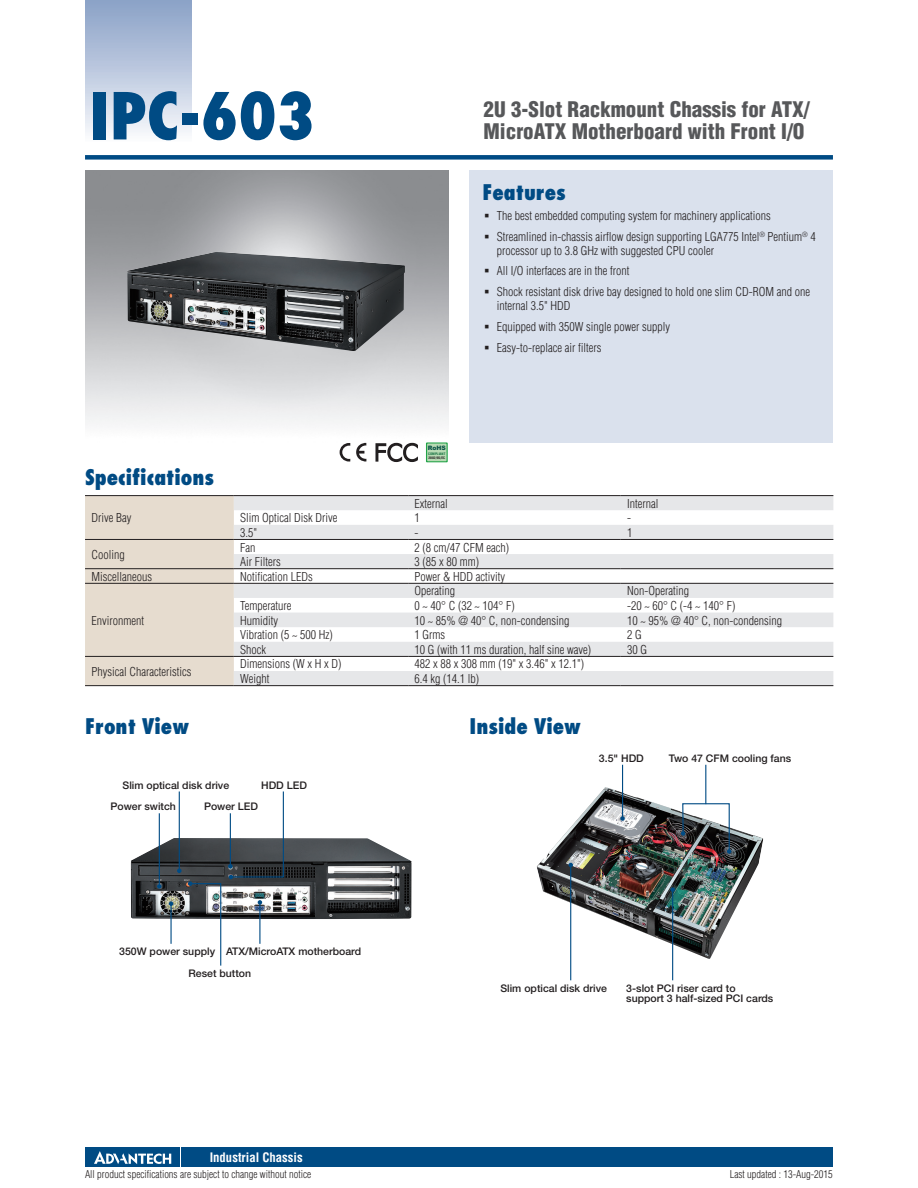
<style>
.page{position:relative;width:918px;height:1188px;background:#fff}
.page>*{position:absolute;margin:0;border:0;box-sizing:border-box;transform-origin:0 0}
.DS_Model_Name_1P{font:800 condensed 63px "Futura";color:#004b84}
.DS_Headline-1P{font:900 condensed 21px/22.5px "Helvetica";color:#57585a}
.DS_Paragraph_Header{font:800 condensed 21px "Futura";color:#004b84}
.t1{font:700 condensed 12.75px "Helvetica";color:#fff}
.DS_Tab-data{font:300 condensed 12px/14.2px "Helvetica";color:#231f20}
.DS_photo_text{font:500 10.5px/10.4px "Helvetica Neue";color:#231f20}
.t2{font:300 condensed 10.5px "Helvetica";color:#231f20}
.t3{font:900 6px "Arial";color:#0c5447}
.t4{font:700 condensed 3.3px/4.5px "Helvetica";color:#231f20;scale:1.11 1}
.s1{color:#0c6a39}
</style>
<div class="page">
<div style="left:85px;top:155px;width:748px;height:5px;background:#004b84"></div>
<div style="left:85px;top:0;width:106px;height:143px;background:linear-gradient(to bottom,#879fc5,#fafafd)"></div>
<div style="left:182px;top:1147px;width:651px;height:20px;background:#004b84"></div>
<div style="left:85px;top:1147px;width:95px;height:20px;background:#004b84"></div>
<svg style="left:94px;top:1151px;width:77px;height:13px"></svg>
<div style="left:470px;top:170px;width:363px;height:272px;background:#dae1ed"></div>
<img style="left:537px;top:787px;width:226px;height:172px">
<img style="left:131px;top:838px;width:281px;height:81px">
<div style="left:85px;top:496px;width:149px;height:189px;background:#e6dccf"></div>
<svg style="left:234px;top:496px;width:599px;height:189px;fill:#e6e7e9"></svg>
<hr style="left:85px;top:685px;width:149px;height:1px;background:#231f20">
<hr style="left:85px;top:495px;width:149px;height:1px;background:#231f20">
<hr style="left:234px;top:495px;width:174px;height:1px;background:#231f20">
<hr style="left:408px;top:495px;width:213px;height:1px;background:#231f20">
<hr style="left:621px;top:495px;width:212px;height:1px;background:#231f20">
<hr style="left:85px;top:539px;width:149px;height:1px;background:#231f20">
<hr style="left:234px;top:539px;width:174px;height:1px;background:#231f20">
<hr style="left:408px;top:539px;width:213px;height:1px;background:#231f20">
<hr style="left:621px;top:539px;width:212px;height:1px;background:#231f20">
<hr style="left:85px;top:568px;width:149px;height:1px;background:#231f20">
<hr style="left:234px;top:568px;width:174px;height:1px;background:#231f20">
<hr style="left:408px;top:568px;width:213px;height:1px;background:#231f20">
<hr style="left:621px;top:568px;width:212px;height:1px;background:#231f20">
<hr style="left:85px;top:583px;width:149px;height:1px;background:#231f20">
<hr style="left:234px;top:583px;width:174px;height:1px;background:#231f20">
<hr style="left:408px;top:583px;width:213px;height:1px;background:#231f20">
<hr style="left:621px;top:583px;width:212px;height:1px;background:#231f20">
<hr style="left:85px;top:656px;width:149px;height:1px;background:#231f20">
<hr style="left:234px;top:656px;width:174px;height:1px;background:#231f20">
<hr style="left:408px;top:656px;width:213px;height:1px;background:#231f20">
<hr style="left:621px;top:656px;width:212px;height:1px;background:#231f20">
<hr style="left:234px;top:685px;width:174px;height:1px;background:#231f20">
<hr style="left:408px;top:685px;width:213px;height:1px;background:#231f20">
<hr style="left:621px;top:685px;width:212px;height:1px;background:#231f20">
<hr style="left:259px;top:902px;width:1px;height:42px;background:#004b84">
<svg style="left:258px;top:900px;width:4px;height:5px"></svg>
<svg style="left:228px;top:791px;width:56px;height:88px"></svg>
<hr style="left:179px;top:792px;width:1px;height:79px;background:#004b84">
<svg style="left:177px;top:869px;width:5px;height:4px"></svg>
<hr style="left:159px;top:813px;width:1px;height:73px;background:#004b84">
<svg style="left:157px;top:884px;width:5px;height:5px"></svg>
<svg style="left:188px;top:881px;width:34px;height:85px"></svg>
<hr style="left:170px;top:904px;width:2px;height:40px;background:#004b84">
<svg style="left:169px;top:901px;width:4px;height:5px"></svg>
<svg style="left:681px;top:803px;width:50px;height:51px"></svg>
<hr style="left:705px;top:765px;width:1px;height:39px;background:#004b84">
<hr style="left:672px;top:890px;width:1px;height:90px;background:#004b84">
<svg style="left:670px;top:887px;width:5px;height:5px"></svg>
<hr style="left:570px;top:865px;width:1px;height:115px;background:#004b84">
<svg style="left:568px;top:863px;width:5px;height:4px"></svg>
<hr style="left:622px;top:765px;width:1px;height:54px;background:#004b84">
<svg style="left:620px;top:816px;width:5px;height:5px"></svg>
<img style="left:127px;top:252px;width:278px;height:99px">
<svg style="left:426px;top:442px;width:22px;height:20px"></svg>
<div style="left:427px;top:444px;width:20px;height:17px;background:#b8dbb4"></div>
<svg style="left:340px;top:443px;width:10px;height:19px"></svg>
<svg style="left:356px;top:443px;width:10px;height:19px"></svg>
<svg style="left:375px;top:442px;width:43px;height:20px"></svg>
<p class="DS_Model_Name_1P" style="left:89px;top:76px;width:227px">IPC-603</p>
<p class="DS_Headline-1P" style="left:484px;top:98px;width:328px">2U 3-Slot Rackmount Chassis for ATX/<br>MicroATX Motherboard with Front I/O</p>
<h2 class="DS_Paragraph_Header" style="left:482px;top:178px;width:85px">Features</h2>
<p class="DS_Tab-data" style="left:497px;top:208px;width:276px">The best embedded computing system for machinery applications</p>
<p class="DS_Tab-data" style="left:497px;top:229px;width:321px">Streamlined in-chassis airflow design supporting LGA775 Intel<sup>®</sup> Pentium<sup>®</sup> 4 processor up to 3.8 GHz with suggested CPU cooler</p>
<p class="DS_Tab-data" style="left:497px;top:264px;width:134px">All I/O interfaces are in the front</p>
<p class="DS_Tab-data" style="left:497px;top:285px;width:315px">Shock resistant disk drive bay designed to hold one slim CD-ROM and one internal 3.5" HDD</p>
<p class="DS_Tab-data" style="left:497px;top:319px;width:175px">Equipped with 350W single power supply</p>
<p class="DS_Tab-data" style="left:497px;top:340px;width:106px">Easy-to-replace air filters</p>
<p class="DS_Paragraph_Header" style="left:85px;top:463px;width:131px">Specifications</p>
<p class="DS_Tab-data" style="left:91px;top:511px;width:42px">Drive Bay</p>
<p class="DS_Tab-data" style="left:91px;top:547px;width:35px">Cooling</p>
<p class="t3" style="left:428px;top:444px;width:19px">RoHS</p>
<p class="t4" style="left:428px;top:451px;width:17px"><span class="s1">COMPLIANT<br></span>2002/95/EC</p>
<p class="DS_Tab-data" style="left:415px;top:496px;width:35px">External</p>
<p class="DS_Tab-data" style="left:627px;top:496px;width:33px">Internal</p>
<p class="DS_Tab-data" style="left:240px;top:511px;width:99px">Slim Optical Disk Drive</p>
<p class="DS_Tab-data" style="left:415px;top:511px;width:7px">1</p>
<p class="DS_Tab-data" style="left:627px;top:511px;width:5px">-</p>
<p class="DS_Tab-data" style="left:240px;top:525px;width:19px">3.5"</p>
<p class="DS_Tab-data" style="left:415px;top:525px;width:5px">-</p>
<p class="DS_Tab-data" style="left:627px;top:525px;width:7px">1</p>
<p class="DS_Tab-data" style="left:240px;top:540px;width:17px">Fan</p>
<p class="DS_Tab-data" style="left:415px;top:540px;width:96px">2 (8 cm/47 CFM each)</p>
<p class="DS_Tab-data" style="left:240px;top:555px;width:42px">Air Filters</p>
<p class="DS_Tab-data" style="left:415px;top:555px;width:66px">3 (85 x 80 mm)</p>
<p class="DS_Tab-data" style="left:91px;top:569px;width:62px">Miscellaneous</p>
<p class="DS_Tab-data" style="left:240px;top:569px;width:74px">Notification LEDs</p>
<p class="DS_Tab-data" style="left:415px;top:569px;width:92px">Power &amp; HDD activity</p>
<p class="DS_Tab-data" style="left:91px;top:613px;width:54px">Environment</p>
<p class="DS_Tab-data" style="left:415px;top:584px;width:42px">Operating</p>
<p class="DS_Tab-data" style="left:627px;top:584px;width:63px">Non-Operating</p>
<p class="DS_Tab-data" style="left:240px;top:598px;width:53px">Temperature</p>
<p class="DS_Tab-data" style="left:415px;top:598px;width:102px">0 ~ 40° C (32 ~ 104° F)</p>
<p class="DS_Tab-data" style="left:627px;top:598px;width:110px">-20 ~ 60° C (-4 ~ 140° F)</p>
<p class="DS_Tab-data" style="left:240px;top:613px;width:39px">Humidity</p>
<p class="DS_Tab-data" style="left:415px;top:613px;width:156px">10 ~ 85% @ 40° C, non-condensing</p>
<p class="DS_Tab-data" style="left:627px;top:613px;width:156px">10 ~ 95% @ 40° C, non-condensing</p>
<p class="DS_Tab-data" style="left:240px;top:628px;width:94px">Vibration (5 ~ 500 Hz)</p>
<p class="DS_Tab-data" style="left:415px;top:628px;width:32px">1 Grms</p>
<p class="DS_Tab-data" style="left:627px;top:628px;width:16px">2 G</p>
<p class="DS_Tab-data" style="left:240px;top:642px;width:27px">Shock</p>
<p class="DS_Tab-data" style="left:415px;top:642px;width:178px">10 G (with 11 ms duration, half sine wave)</p>
<p class="DS_Tab-data" style="left:627px;top:642px;width:21px">30 G</p>
<p class="DS_Tab-data" style="left:91px;top:664px;width:101px">Physical Characteristics</p>
<p class="DS_Tab-data" style="left:240px;top:657px;width:103px">Dimensions (W x H x D)</p>
<p class="DS_Tab-data" style="left:415px;top:657px;width:171px">482 x 88 x 308 mm (19" x 3.46" x 12.1")</p>
<p class="DS_Tab-data" style="left:240px;top:672px;width:31px">Weight</p>
<p class="DS_Tab-data" style="left:415px;top:672px;width:66px">6.4 kg (14.1 lb)</p>
<p class="DS_Paragraph_Header" style="left:85px;top:712px;width:106px">Front View</p>
<p class="DS_Paragraph_Header" style="left:470px;top:712px;width:113px">Inside View</p>
<p class="DS_photo_text" style="left:123px;top:779px;width:108px">Slim optical disk drive</p>
<p class="DS_photo_text" style="left:261px;top:779px;width:47px">HDD LED</p>
<p class="DS_photo_text" style="left:111px;top:801px;width:67px">Power switch</p>
<p class="DS_photo_text" style="left:204px;top:801px;width:56px">Power LED</p>
<p class="DS_photo_text" style="left:599px;top:753px;width:46px">3.5" HDD</p>
<p class="DS_photo_text" style="left:669px;top:753px;width:124px">Two 47 CFM cooling fans</p>
<p class="DS_photo_text" style="left:119px;top:946px;width:97px">350W power supply</p>
<p class="DS_photo_text" style="left:226px;top:946px;width:137px">ATX/MicroATX motherboard</p>
<p class="DS_photo_text" style="left:189px;top:968px;width:64px">Reset button</p>
<p class="t1" style="left:210px;top:1150px;width:95px">Industrial Chassis</p>
<p class="DS_photo_text" style="left:500px;top:982px;width:108px">Slim optical disk drive</p>
<p class="DS_photo_text" style="left:626px;top:982px;width:149px">3-slot PCI riser card to support 3 half-sized PCI cards</p>
<p class="t2" style="left:85px;top:1168px;width:228px">All product specifications are subject to change without notice</p>
<p class="t2" style="left:730px;top:1168px;width:105px">Last updated : 13-Aug-2015</p>
</div>
